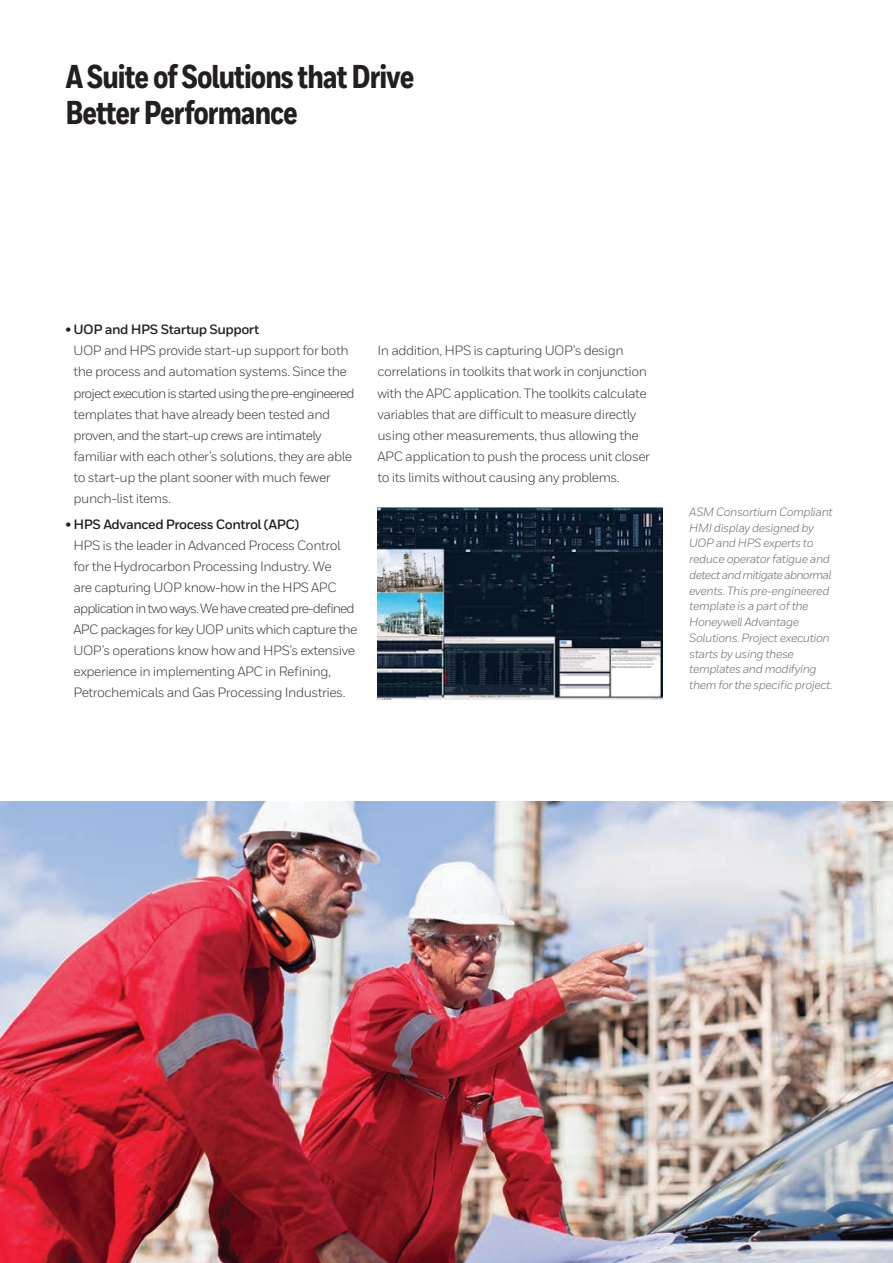
<style>
.page{position:relative;width:893px;height:1263px;background:#fff}
.page>*{position:absolute;margin:0;border:0;box-sizing:border-box;transform-origin:0 0}
.t1{font:800 33px/36px "Honeywell Cond";letter-spacing:-.03em;color:#231f20}
.t2{font:13.5px/21px "Honeywell Sans";letter-spacing:-.035em;color:#3e3e3f}
.t3{font:italic 12px/15.8px "Honeywell Sans";letter-spacing:-.035em;color:#6c6d70}
.s1{font-weight:700;color:#231f20}
</style>
<div class="page">
<img style="left:377px;top:507px;width:285px;height:192px">
<img style="left:0;top:801px;width:893px;height:462px">
<p class="t1" style="left:65px;top:60px;width:350px">A Suite of Solutions that Drive<br>Better Performance</p>
<p class="t2" style="left:73px;top:319px;width:283px;text-indent:-8px"><span class="s1">• UOP and HPS Startup Support<br></span>UOP and HPS provide start-up support for both the process and automation systems. Since the project execution is started using the pre-engineered templates that have already been tested and proven, and the start-up crews are intimately familiar with each other’s solutions, they are able to start-up the plant sooner with much fewer punch-list items.</p>
<p class="t2" style="left:73px;top:514px;width:285px;text-indent:-8px"><span class="s1">• HPS Advanced Process Control (APC)<br></span>HPS is the leader in Advanced Process Control for the Hydrocarbon Processing Industry. We<br>are capturing UOP know-how in the HPS APC application in two ways. We have created pre-defined APC packages for key UOP units which capture the UOP’s operations know how and HPS’s extensive experience in implementing APC in Refining, Petrochemicals and Gas Processing Industries.</p>
<p class="t2" style="left:377px;top:340px;width:274px">In addition, HPS is capturing UOP’s design correlations in toolkits that work in conjunction with the APC application. The toolkits calculate variables that are difficult to measure directly using other measurements, thus allowing the APC application to push the process unit closer to its limits without causing any problems.</p>
<p class="t3" style="left:689px;top:504px;width:145px">ASM Consortium Compliant<br>HMI display designed by<br>UOP and HPS experts to reduce operator fatigue and detect and mitigate abnormal events. This pre-engineered template is a part of the<br>Honeywell Advantage<br>Solutions. Project execution starts by using these templates and modifying them for the specific project.</p>
</div>
